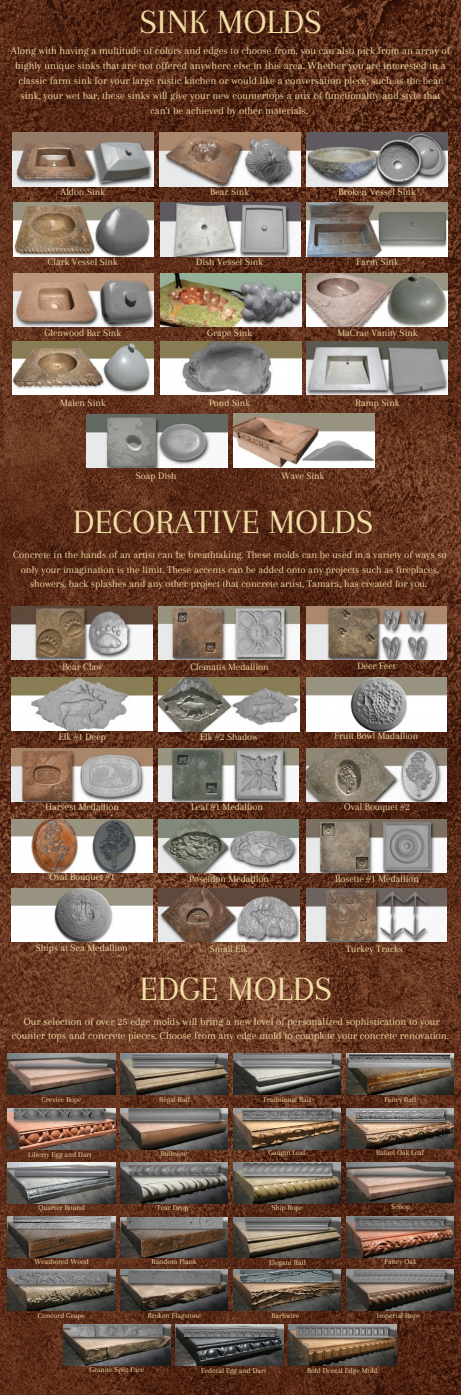
<style>
.page{position:relative;width:461px;height:1395px;background:#fff}
.page>*{position:absolute;margin:0;border:0;box-sizing:border-box;transform-origin:0 0}
.t1{font:35.34px "Arapey";color:#f1dea6}
.t2{font:10.92px/14.8px "Arapey";color:#f1dea6;text-align:center}
.t3{font:10.59px/14.4px "Arapey";color:#f1dea6;text-align:center}
.t4{font:10.2px "Arapey";color:#f1dea6}
.t5{font:7.8px "Arapey";color:#f1dea6}
</style>
<div class="page">
<img style="left:0;top:0;width:461px;height:1395px">
<img style="left:12px;top:133px;width:141px;height:53px">
<img style="left:160px;top:133px;width:140px;height:53px">
<img style="left:307px;top:133px;width:140px;height:53px">
<img style="left:13px;top:203px;width:141px;height:53px">
<img style="left:160px;top:203px;width:141px;height:53px">
<img style="left:307px;top:203px;width:140px;height:53px">
<img style="left:13px;top:273px;width:141px;height:54px">
<img style="left:160px;top:273px;width:141px;height:54px">
<img style="left:307px;top:273px;width:140px;height:54px">
<img style="left:12px;top:341px;width:141px;height:54px">
<img style="left:160px;top:341px;width:141px;height:53px">
<img style="left:307px;top:341px;width:140px;height:53px">
<img style="left:86px;top:414px;width:141px;height:53px">
<img style="left:234px;top:414px;width:140px;height:53px">
<img style="left:12px;top:607px;width:140px;height:53px">
<img style="left:159px;top:607px;width:140px;height:53px">
<img style="left:306px;top:607px;width:141px;height:53px">
<img style="left:12px;top:677px;width:140px;height:54px">
<img style="left:159px;top:678px;width:140px;height:53px">
<img style="left:306px;top:678px;width:141px;height:53px">
<img style="left:12px;top:748px;width:140px;height:54px">
<img style="left:159px;top:748px;width:140px;height:54px">
<img style="left:306px;top:748px;width:140px;height:54px">
<img style="left:12px;top:819px;width:140px;height:53px">
<img style="left:159px;top:820px;width:140px;height:53px">
<img style="left:306px;top:820px;width:140px;height:53px">
<img style="left:12px;top:888px;width:140px;height:54px">
<img style="left:159px;top:889px;width:140px;height:53px">
<img style="left:306px;top:889px;width:140px;height:53px">
<img style="left:8px;top:1054px;width:107px;height:41px">
<img style="left:120px;top:1054px;width:108px;height:41px">
<img style="left:233px;top:1054px;width:108px;height:41px">
<img style="left:8px;top:1108px;width:107px;height:41px">
<img style="left:120px;top:1109px;width:108px;height:40px">
<img style="left:233px;top:1109px;width:108px;height:40px">
<img style="left:8px;top:1162px;width:107px;height:41px">
<img style="left:120px;top:1162px;width:108px;height:41px">
<img style="left:233px;top:1162px;width:107px;height:41px">
<img style="left:8px;top:1217px;width:107px;height:41px">
<img style="left:120px;top:1217px;width:108px;height:41px">
<img style="left:233px;top:1217px;width:107px;height:41px">
<img style="left:8px;top:1270px;width:107px;height:40px">
<img style="left:120px;top:1270px;width:108px;height:41px">
<img style="left:233px;top:1270px;width:107px;height:41px">
<img style="left:346px;top:1054px;width:108px;height:40px">
<img style="left:346px;top:1108px;width:108px;height:41px">
<img style="left:346px;top:1162px;width:108px;height:41px">
<img style="left:346px;top:1217px;width:108px;height:40px">
<img style="left:346px;top:1270px;width:108px;height:40px">
<img style="left:63px;top:1324px;width:108px;height:41px">
<img style="left:176px;top:1325px;width:107px;height:40px">
<img style="left:288px;top:1325px;width:108px;height:40px">
<p class="t1" style="left:139px;top:2px;width:184px">SINK MOLDS</p>
<p class="t2" style="left:11px;top:43px;width:440px">Along with having a multitude of colors and edges to choose from, you can also pick from an array of highly unique sinks that are not offered anywhere else in this area. Whether you are interested in a classic farm sink for your large rustic kitchen or would like a conversation piece, such as the bear sink, your wet bar, these sinks will give your new countertops a mix of functionality and style that can't be achieved by other materials.</p>
<p class="t4" style="left:61px;top:187px;width:46px">Aldon Sink</p>
<p class="t4" style="left:210px;top:187px;width:40px">Bear Sink</p>
<p class="t4" style="left:338px;top:186px;width:79px">Broken Vessel Sink</p>
<p class="t4" style="left:48px;top:257px;width:71px">Clark Vessel Sink</p>
<p class="t4" style="left:196px;top:257px;width:68px">Dish Vessel Sink</p>
<p class="t4" style="left:356px;top:257px;width:44px">Farm Sink</p>
<p class="t4" style="left:45px;top:327px;width:78px">Glenwood Bar Sink</p>
<p class="t4" style="left:207px;top:327px;width:46px">Grape Sink</p>
<p class="t4" style="left:337px;top:327px;width:82px">MaCrae Vanity Sink</p>
<p class="t4" style="left:60px;top:397px;width:47px">Malen Sink</p>
<p class="t4" style="left:209px;top:397px;width:43px">Pond Sink</p>
<p class="t4" style="left:355px;top:397px;width:45px">Ramp Sink</p>
<p class="t4" style="left:136px;top:470px;width:42px">Soap Dish</p>
<p class="t4" style="left:281px;top:470px;width:44px">Wave Sink</p>
<p class="t1" style="left:73px;top:503px;width:302px">DECORATIVE MOLDS</p>
<p class="t3" style="left:13px;top:548px;width:435px">Concrete in the hands of an artist can be breathtaking. These molds can be used in a variety of ways so only your imagination is the limit. These accents can be added onto any projects such as fireplaces, showers, back splashes and any other project that concrete artist, Tamara, has created for you.</p>
<p class="t4" style="left:62px;top:661px;width:41px">Bear Claw</p>
<p class="t4" style="left:190px;top:661px;width:80px">Clematis Medallion</p>
<p class="t4" style="left:357px;top:661px;width:40px">Deer Feet</p>
<p class="t4" style="left:59px;top:731px;width:49px">Elk #1 Deep</p>
<p class="t4" style="left:200px;top:731px;width:60px">Elk #2 Shadow</p>
<p class="t4" style="left:334px;top:730px;width:85px">Fruit Bowl Madallion</p>
<p class="t4" style="left:45px;top:801px;width:75px">Harvest Medallion</p>
<p class="t4" style="left:191px;top:801px;width:73px">Leaf #1 Medallion</p>
<p class="t4" style="left:344px;top:801px;width:67px">Oval Bouquet #2</p>
<p class="t4" style="left:50px;top:871px;width:67px">Oval Bouquet #1</p>
<p class="t4" style="left:189px;top:873px;width:81px">Poseidon Medallion</p>
<p class="t4" style="left:335px;top:873px;width:85px">Rosette #1 Medallion</p>
<p class="t4" style="left:36px;top:942px;width:94px">Ships at Sea Medallion</p>
<p class="t4" style="left:210px;top:943px;width:40px">Small Elk</p>
<p class="t4" style="left:346px;top:943px;width:58px">Turkey Tracks</p>
<p class="t1" style="left:139px;top:969px;width:194px">EDGE MOLDS</p>
<p class="t2" style="left:12px;top:1014px;width:438px">Our selection of over 25 edge molds will bring a new level of personalized sophistication to your counter tops and concrete pieces. Choose from any edge mold to complete your concrete renovation.</p>
<p class="t5" style="left:42px;top:1096px;width:42px">Crevice Rope</p>
<p class="t5" style="left:159px;top:1095px;width:32px">Regal Rail</p>
<p class="t5" style="left:263px;top:1095px;width:50px">Traditional Rail</p>
<p class="t5" style="left:384px;top:1095px;width:33px">Fancy Rail</p>
<p class="t5" style="left:28px;top:1150px;width:65px">Liberty Egg and Dart</p>
<p class="t5" style="left:161px;top:1149px;width:28px">Bullnose</p>
<p class="t5" style="left:268px;top:1148px;width:38px">Gaugin Leaf</p>
<p class="t5" style="left:376px;top:1148px;width:49px">Rafael Oak Leaf</p>
<p class="t5" style="left:39px;top:1203px;width:48px">Quarter Round</p>
<p class="t5" style="left:157px;top:1203px;width:33px">Tear Drop</p>
<p class="t5" style="left:272px;top:1203px;width:33px">Ship Rope</p>
<p class="t5" style="left:391px;top:1203px;width:20px">Scoop</p>
<p class="t5" style="left:35px;top:1257px;width:56px">Weathered Wood</p>
<p class="t5" style="left:152px;top:1258px;width:47px">Random Plank</p>
<p class="t5" style="left:269px;top:1258px;width:38px">Elegant Rail</p>
<p class="t5" style="left:384px;top:1258px;width:34px">Fancy Oak</p>
<p class="t5" style="left:38px;top:1311px;width:48px">Concord Grape</p>
<p class="t5" style="left:148px;top:1311px;width:55px">Broken Flagstone</p>
<p class="t5" style="left:272px;top:1311px;width:29px">Barbwire</p>
<p class="t5" style="left:377px;top:1311px;width:45px">Imperial Rope</p>
<p class="t5" style="left:89px;top:1366px;width:56px">Granite Split Face</p>
<p class="t5" style="left:201px;top:1367px;width:67px">Federal Egg and Dart</p>
<p class="t5" style="left:307px;top:1366px;width:72px">Bold Dental Edge Mold</p>
</div>
